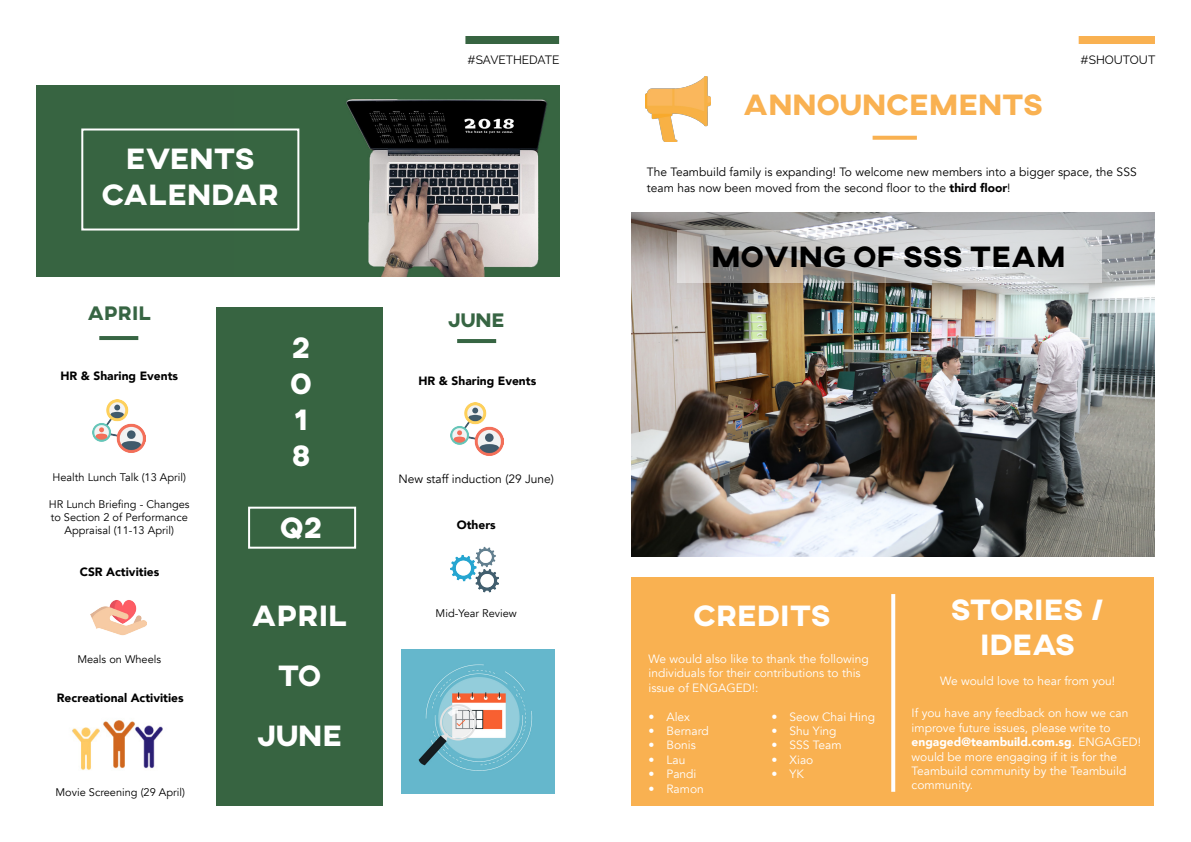
<style>
.page{position:relative;width:1191px;height:842px;background:#fff}
.page>*{position:absolute;margin:0;border:0;box-sizing:border-box;transform-origin:0 0}
.t1{font:800 30px/36px "AXIS";color:#fff;text-align:center}
.t2{font:800 30px "AXIS";color:#000}
.t3{font:800 30px "AXIS";color:#f9b151}
.t4{font:800 20px "AXIS";color:#376543}
.t5{font:12px/14.4px "Avenir";color:#fff}
.t6{font:12px/16px "Avenir";color:#000}
.t7{font:900 12px "Avenir";color:#000}
.t8{font:12px "Raleway";color:#000}
.t9{font:11px/13px "Avenir";color:#000;text-align:center}
.s1{font-weight:900}
</style>
<div class="page">
<div style="left:465px;top:36px;width:94px;height:8px;background:#376441"></div>
<img style="left:233px;top:86px;width:326px;height:191px">
<div style="left:36px;top:86px;width:197px;height:191px;background:#376441"></div>
<div style="left:216px;top:308px;width:166px;height:498px;background:#376441"></div>
<div style="left:81px;top:128px;width:218px;height:102px;border:2px solid #fff"></div>
<div style="left:248px;top:507px;width:108px;height:42px;border:2px solid #fff"></div>
<img style="left:92px;top:399px;width:53px;height:54px">
<hr style="left:99px;top:336px;width:39px;height:4px;background:#376543">
<hr style="left:457px;top:339px;width:39px;height:4px;background:#376543">
<img style="left:450px;top:402px;width:53px;height:53px">
<img style="left:90px;top:600px;width:56px;height:36px">
<img style="left:450px;top:546px;width:48px;height:47px">
<img style="left:401px;top:650px;width:153px;height:144px">
<div style="left:1078px;top:36px;width:77px;height:8px;background:#f9b151"></div>
<svg style="left:872px;top:136px;width:45px;height:4px"></svg>
<img style="left:645px;top:77px;width:65px;height:65px">
<div style="left:631px;top:578px;width:523px;height:228px;background:#f9b151"></div>
<svg style="left:891px;top:594px;width:4px;height:198px"></svg>
<img style="left:631px;top:212px;width:523px;height:344px">
<svg style="left:677px;top:231px;width:424px;height:52px;background:#c5c4c3"></svg>
<img style="left:72px;top:720px;width:91px;height:50px">
<h1 class="t1" style="left:101px;top:142px;width:179px">EVENTS<br>CALENDAR</h1>
<h2 class="t4" style="left:87px;top:300px;width:65px">APRIL</h2>
<p class="t7" style="left:60px;top:365px;width:119px">HR &amp; Sharing Events</p>
<p class="t9" style="left:52px;top:471px;width:135px">Health Lunch Talk (13 April)</p>
<p class="t9" style="left:49px;top:498px;width:142px">HR Lunch Briefing - Changes to Section 2 of Performance<br>Appraisal (11-13 April)</p>
<p class="t7" style="left:80px;top:561px;width:81px">CSR Activities</p>
<p class="t9" style="left:77px;top:653px;width:85px">Meals on Wheels</p>
<p class="t7" style="left:57px;top:687px;width:128px">Recreational Activities</p>
<p class="t9" style="left:56px;top:785px;width:131px">Movie Screening (29 April)</p>
<h1 class="t1" style="left:290px;top:331px;width:23px;text-align:left">2<br>0<br>1<br>8</h1>
<h1 class="t1" style="left:280px;top:511px;width:44px">Q2</h1>
<h1 class="t1" style="left:251px;top:587px;width:97px;line-height:60px">APRIL<br>TO<br>JUNE</h1>
<p class="t8" style="left:467px;top:53px;width:93px">#SAVETHEDATE</p>
<h2 class="t4" style="left:448px;top:307px;width:58px">JUNE</h2>
<p class="t7" style="left:418px;top:371px;width:119px">HR &amp; Sharing Events</p>
<p class="t6" style="left:398px;top:471px;width:157px">New staff induction (29 June)</p>
<p class="t7" style="left:457px;top:514px;width:41px">Others</p>
<p class="t9" style="left:435px;top:607px;width:83px">Mid-Year Review</p>
<h1 class="t3" style="left:743px;top:85px;width:301px">ANNOUNCEMENTS</h1>
<p class="t8" style="left:1080px;top:53px;width:76px">#SHOUTOUT</p>
<p class="t6" style="left:647px;top:164px;width:491px">The Teambuild family is expanding! To welcome new members into a bigger space, the SSS team has now been moved from the second floor to the <span class="s1">third floor</span>!</p>
<h1 class="t2" style="left:711px;top:237px;width:356px">MOVING OF SSS TEAM</h1>
<h1 class="t1" style="left:693px;top:599px;width:139px">CREDITS</h1>
<h1 class="t1" style="left:951px;top:593px;width:155px;line-height:35px">STORIES /<br>IDEAS</h1>
<p class="t5" style="left:648px;top:652px;width:222px">We would also like to thank the following individuals for their contributions to this issue of ENGAGED!:</p>
<p class="t5" style="left:648px;top:709px;width:43px">• Alex</p>
<p class="t5" style="left:648px;top:724px;width:62px">• Bernard</p>
<p class="t5" style="left:648px;top:738px;width:49px">• Bonis</p>
<p class="t5" style="left:648px;top:753px;width:38px">• Lau</p>
<p class="t5" style="left:648px;top:767px;width:49px">• Pandi</p>
<p class="t5" style="left:648px;top:781px;width:57px">• Ramon</p>
<p class="t5" style="left:940px;top:674px;width:177px">We would love to hear from you!</p>
<p class="t5" style="left:911px;top:706px;width:231px">If you have any feedback on how we can improve future issues, please write to <span class="s1">engaged@teambuild.com.sg</span>. ENGAGED! would be more engaging if it is for the Teambuild community by the Teambuild community.</p>
<p class="t5" style="left:771px;top:709px;width:105px">• Seow Chai Hing</p>
<p class="t5" style="left:771px;top:724px;width:67px">• Shu Ying</p>
<p class="t5" style="left:771px;top:738px;width:72px">• SSS Team</p>
<p class="t5" style="left:771px;top:753px;width:43px">• Xiao</p>
<p class="t5" style="left:771px;top:767px;width:34px">• YK</p>
</div>
